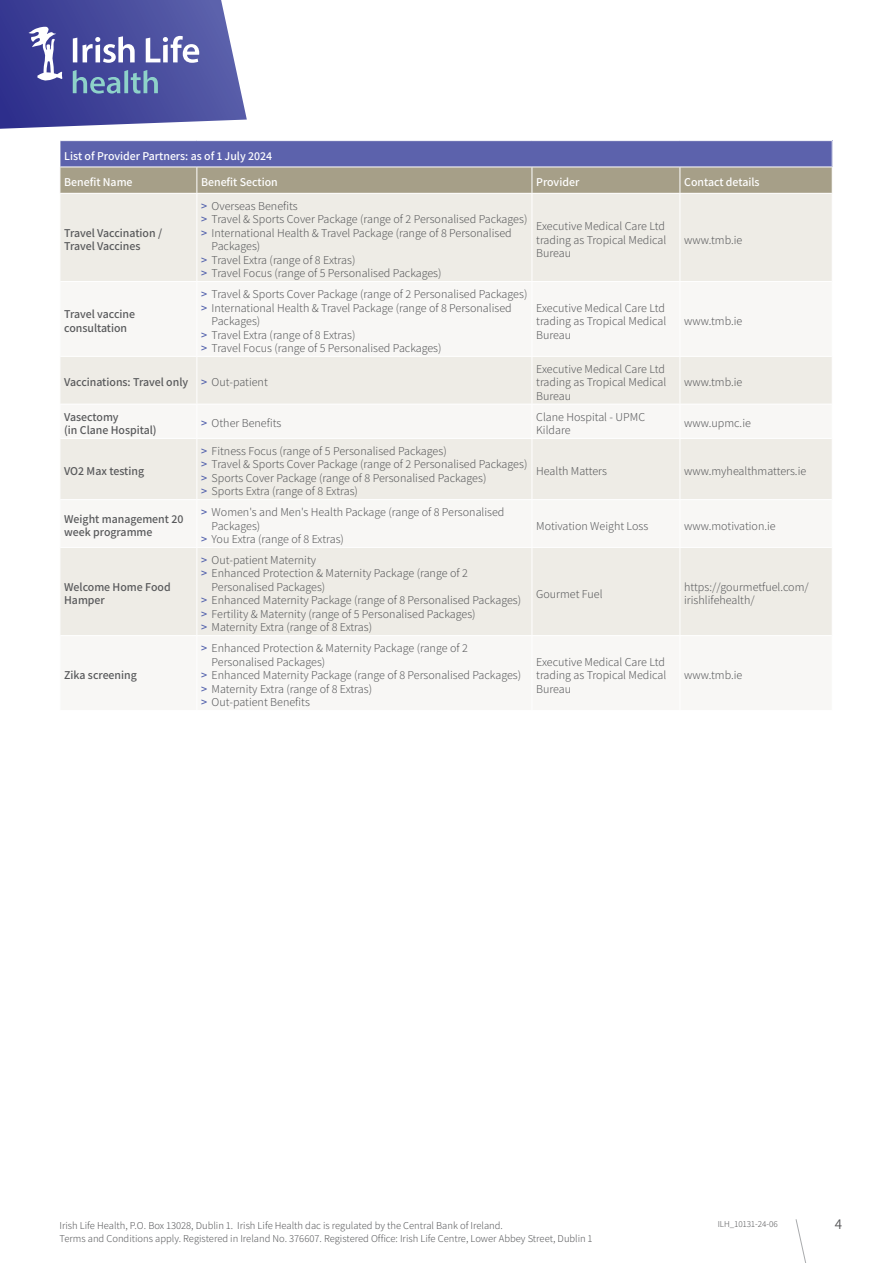
<style>
.page{position:relative;width:893px;height:1263px;background:#fff}
.page>*{position:absolute;margin:0;border:0;box-sizing:border-box;transform-origin:0 0}
.t1{font:15px "Assistant";color:#58595b}
.t2{font:300 12px/13.5px "Assistant";color:#58595b;text-align:justify}
.t3{font:600 12px/13.5px "Assistant";color:#58595b}
.t4{font:600 12px/26.4px "Assistant";color:#fff}
.t5{font:300 10.5px "Assistant";color:#58595b}
.t6{font:300 9px "Assistant";color:#58595b}
.s1{font-weight:600;color:#5261ac}
.s2{color:#5261ac}
.s3{font-weight:300}
</style>
<div class="page">
<svg style="left:0;top:0;width:247px;height:129px;background:#6166aa"></svg>
<svg style="left:795px;top:1219px;width:11px;height:44px"></svg>
<div style="left:61px;top:194px;width:771px;height:87px;background:#eeece6"></div>
<svg style="left:61px;top:357px;width:771px;height:278px;fill:#eeece6"></svg>
<svg style="left:60px;top:141px;width:773px;height:52px;background:#84849c"></svg>
<hr style="left:196px;top:194px;width:1px;height:87px;background:#fff">
<hr style="left:532px;top:194px;width:1px;height:87px;background:#fff">
<hr style="left:680px;top:194px;width:1px;height:87px;background:#fff">
<hr style="left:196px;top:357px;width:1px;height:47px;background:#fff">
<hr style="left:532px;top:357px;width:1px;height:47px;background:#fff">
<hr style="left:680px;top:357px;width:1px;height:47px;background:#fff">
<hr style="left:60px;top:404px;width:137px;height:1px;background:#fff">
<hr style="left:197px;top:404px;width:335px;height:1px;background:#fff">
<hr style="left:196px;top:404px;width:1px;height:34px;background:#fff">
<hr style="left:532px;top:404px;width:148px;height:1px;background:#fff">
<hr style="left:532px;top:404px;width:1px;height:34px;background:#fff">
<hr style="left:680px;top:404px;width:152px;height:1px;background:#fff">
<hr style="left:680px;top:404px;width:1px;height:34px;background:#fff">
<hr style="left:60px;top:438px;width:137px;height:1px;background:#fff">
<hr style="left:197px;top:438px;width:335px;height:1px;background:#fff">
<hr style="left:196px;top:439px;width:1px;height:60px;background:#fff">
<hr style="left:532px;top:438px;width:148px;height:1px;background:#fff">
<hr style="left:532px;top:439px;width:1px;height:60px;background:#fff">
<hr style="left:680px;top:438px;width:152px;height:1px;background:#fff">
<hr style="left:680px;top:439px;width:1px;height:60px;background:#fff">
<hr style="left:60px;top:499px;width:137px;height:1px;background:#fff">
<hr style="left:197px;top:499px;width:335px;height:1px;background:#fff">
<hr style="left:196px;top:500px;width:1px;height:47px;background:#fff">
<hr style="left:532px;top:499px;width:148px;height:1px;background:#fff">
<hr style="left:532px;top:500px;width:1px;height:47px;background:#fff">
<hr style="left:680px;top:499px;width:152px;height:1px;background:#fff">
<hr style="left:680px;top:500px;width:1px;height:47px;background:#fff">
<hr style="left:60px;top:547px;width:137px;height:1px;background:#fff">
<hr style="left:197px;top:547px;width:335px;height:1px;background:#fff">
<hr style="left:196px;top:548px;width:1px;height:87px;background:#fff">
<hr style="left:532px;top:547px;width:148px;height:1px;background:#fff">
<hr style="left:532px;top:548px;width:1px;height:87px;background:#fff">
<hr style="left:680px;top:547px;width:152px;height:1px;background:#fff">
<hr style="left:680px;top:548px;width:1px;height:87px;background:#fff">
<p class="t4" style="left:64px;top:142px;width:210px">List of Provider Partners: as of 1 July 2024<br>Benefit Name</p>
<p class="t4" style="left:201px;top:168px;width:78px">Benefit Section</p>
<p class="t4" style="left:536px;top:168px;width:45px">Provider</p>
<p class="t4" style="left:684px;top:168px;width:77px">Contact details</p>
<p class="t3" style="left:64px;top:225px;width:100px">Travel Vaccination /<br>Travel Vaccines</p>
<p class="t3" style="left:64px;top:307px;width:72px">Travel vaccine consultation</p>
<p class="t2" style="left:201px;top:198px;width:98px"><span class="s1">&gt;</span> Overseas Benefits</p>
<p class="t2" style="left:201px;top:212px;width:328px"><span class="s1">&gt;</span> Travel &amp; Sports Cover Package (range of 2 Personalised Packages)</p>
<p class="t2" style="left:201px;top:225px;width:312px"><span class="s1">&gt;</span> International Health &amp; Travel Package (range of 8 Personalised</p>
<p class="t2" style="left:212px;top:239px;width:50px">Packages)</p>
<p class="t2" style="left:201px;top:252px;width:156px"><span class="s1">&gt;</span> Travel Extra (range of 8 Extras)</p>
<p class="t2" style="left:201px;top:266px;width:242px"><span class="s1">&gt;</span> Travel Focus (range of 5 Personalised Packages)</p>
<p class="t2" style="left:201px;top:287px;width:328px"><span class="s1">&gt;</span> Travel &amp; Sports Cover Package (range of 2 Personalised Packages)</p>
<p class="t2" style="left:201px;top:300px;width:312px"><span class="s1">&gt;</span> International Health &amp; Travel Package (range of 8 Personalised</p>
<p class="t2" style="left:212px;top:314px;width:50px">Packages)</p>
<p class="t2" style="left:201px;top:327px;width:156px"><span class="s1">&gt;</span> Travel Extra (range of 8 Extras)</p>
<p class="t2" style="left:201px;top:341px;width:242px"><span class="s1">&gt;</span> Travel Focus (range of 5 Personalised Packages)</p>
<p class="t3" style="left:64px;top:375px;width:205px">Vaccinations: Travel only <span class="s2">&gt;</span> <span class="s3">Out-patient</span></p>
<p class="t2" style="left:536px;top:219px;width:132px">Executive Medical Care Ltd trading as Tropical Medical Bureau</p>
<p class="t2" style="left:536px;top:300px;width:132px">Executive Medical Care Ltd trading as Tropical Medical Bureau</p>
<p class="t2" style="left:536px;top:361px;width:132px">Executive Medical Care Ltd trading as Tropical Medical Bureau</p>
<p class="t2" style="left:684px;top:232px;width:60px">www.tmb.ie</p>
<p class="t2" style="left:684px;top:314px;width:60px">www.tmb.ie</p>
<p class="t2" style="left:684px;top:375px;width:60px">www.tmb.ie</p>
<p class="t3" style="left:64px;top:409px;width:94px">Vasectomy<br>(in Clane Hospital)</p>
<p class="t2" style="left:201px;top:416px;width:82px"><span class="s1">&gt;</span> Other Benefits</p>
<p class="t2" style="left:536px;top:409px;width:110px">Clane Hospital - UPMC<br>Kildare</p>
<p class="t2" style="left:684px;top:416px;width:68px">www.upmc.ie</p>
<p class="t3" style="left:64px;top:464px;width:81px">VO2 Max testing</p>
<p class="t2" style="left:201px;top:443px;width:328px;text-align:left"><span class="s1">&gt;</span> Fitness Focus (range of 5 Personalised Packages)<br><span class="s1">&gt;</span> Travel &amp; Sports Cover Package (range of 2 Personalised Packages) <span class="s1">&gt;</span> Sports Cover Package (range of 8 Personalised Packages)<br><span class="s1">&gt;</span> Sports Extra (range of 8 Extras)</p>
<p class="t2" style="left:536px;top:464px;width:72px">Health Matters</p>
<p class="t2" style="left:684px;top:464px;width:124px">www.myhealthmatters.ie</p>
<p class="t3" style="left:64px;top:511px;width:121px">Weight management 20 week programme</p>
<p class="t3" style="left:64px;top:579px;width:108px">Welcome Home Food<br>Hamper</p>
<p class="t3" style="left:64px;top:668px;width:74px">Zika screening</p>
<p class="t2" style="left:201px;top:505px;width:305px"><span class="s1">&gt;</span> Women's and Men's Health Package (range of 8 Personalised</p>
<p class="t2" style="left:212px;top:518px;width:50px">Packages)</p>
<p class="t2" style="left:201px;top:532px;width:144px"><span class="s1">&gt;</span> You Extra (range of 8 Extras)</p>
<p class="t2" style="left:201px;top:552px;width:117px"><span class="s1">&gt;</span> Out-patient Maternity</p>
<p class="t2" style="left:201px;top:566px;width:268px"><span class="s1">&gt;</span> Enhanced Protection &amp; Maternity Package (range of 2</p>
<p class="t2" style="left:212px;top:579px;width:115px">Personalised Packages)</p>
<p class="t2" style="left:201px;top:593px;width:322px"><span class="s1">&gt;</span> Enhanced Maternity Package (range of 8 Personalised Packages)</p>
<p class="t2" style="left:201px;top:606px;width:276px"><span class="s1">&gt;</span> Fertility &amp; Maternity (range of 5 Personalised Packages)</p>
<p class="t2" style="left:201px;top:620px;width:172px"><span class="s1">&gt;</span> Maternity Extra (range of 8 Extras)</p>
<p class="t2" style="left:201px;top:641px;width:268px"><span class="s1">&gt;</span> Enhanced Protection &amp; Maternity Package (range of 2</p>
<p class="t2" style="left:212px;top:654px;width:115px">Personalised Packages)</p>
<p class="t2" style="left:201px;top:668px;width:322px"><span class="s1">&gt;</span> Enhanced Maternity Package (range of 8 Personalised Packages)</p>
<p class="t2" style="left:201px;top:681px;width:172px"><span class="s1">&gt;</span> Maternity Extra (range of 8 Extras)</p>
<p class="t2" style="left:201px;top:695px;width:110px"><span class="s1">&gt;</span> Out-patient Benefits</p>
<p class="t2" style="left:536px;top:518px;width:114px">Motivation Weight Loss</p>
<p class="t2" style="left:684px;top:518px;width:93px">www.motivation.ie</p>
<p class="t2" style="left:536px;top:586px;width:68px">Gourmet Fuel</p>
<p class="t2" style="left:684px;top:579px;width:126px">https://gourmetfuel.com/ irishlifehealth/</p>
<p class="t2" style="left:536px;top:654px;width:132px">Executive Medical Care Ltd trading as Tropical Medical Bureau</p>
<p class="t2" style="left:684px;top:668px;width:60px">www.tmb.ie</p>
<p class="t5" style="left:60px;top:1218px;width:445px">Irish Life Health, P.O. Box 13028, Dublin 1. Irish Life Health dac is regulated by the Central Bank of Ireland.</p>
<p class="t6" style="left:718px;top:1218px;width:62px">ILH_10131-24-06</p>
<p class="t1" style="left:835px;top:1214px;width:9px">4</p>
<p class="t5" style="left:60px;top:1231px;width:535px">Terms and Conditions apply. Registered in Ireland No. 376607. Registered Office: Irish Life Centre, Lower Abbey Street, Dublin 1</p>
</div>
